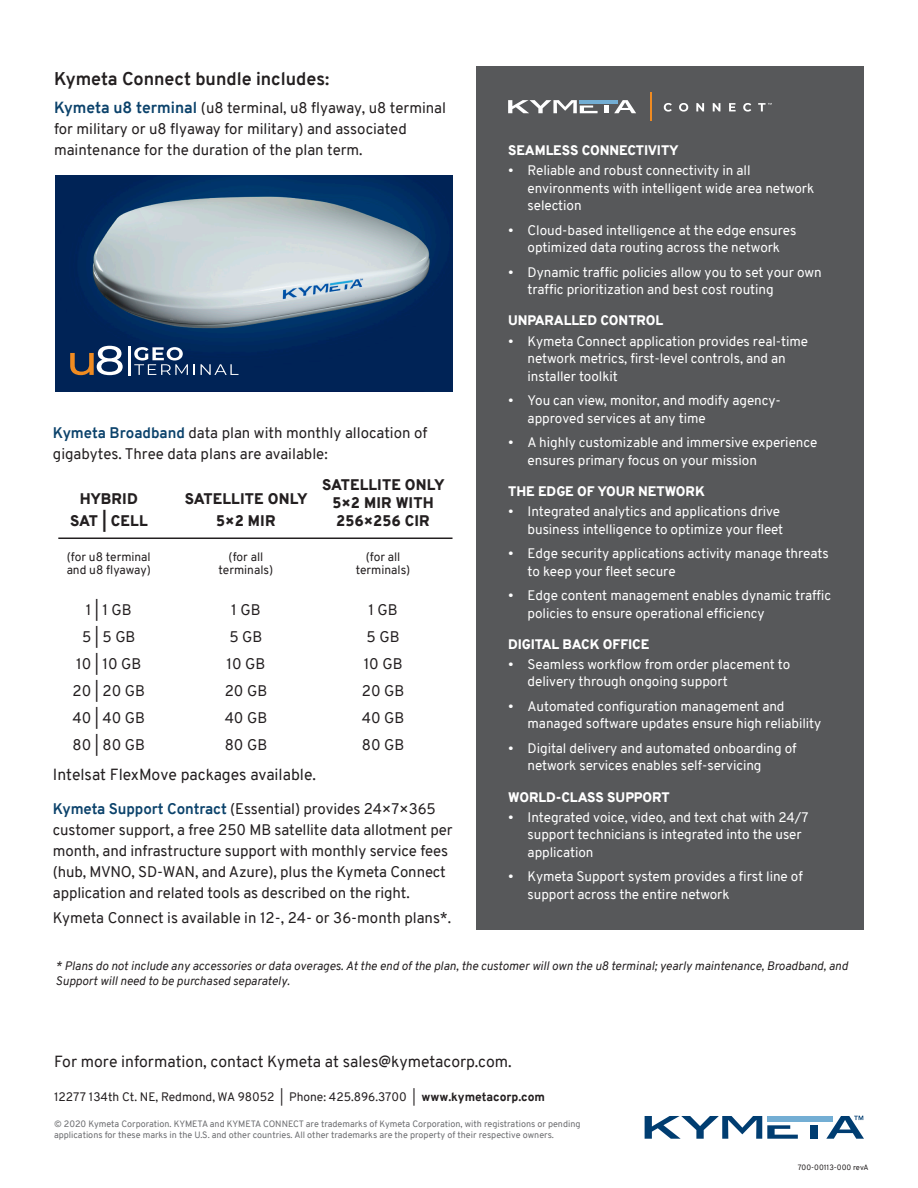
<style>
.page{position:relative;width:918px;height:1188px;background:#fff}
.page>*{position:absolute;margin:0;border:0;box-sizing:border-box;transform-origin:0 0}
.t1{font:700 18px "Overpass";color:#231f20}
.t2{font:15.75px "Overpass";color:#231f20}
.t3{font:15px/27px "Overpass";letter-spacing:-.005em;color:#231f20}
.t4{font:900 15px/21.5px "Overpass";letter-spacing:.01em;color:#231f20;text-align:center}
.t5{font:13.5px/17.7px "Overpass";letter-spacing:-.005em;color:#fff}
.t6{font:900 13.5px "Overpass";letter-spacing:-.005em;color:#fff}
.t7{font:italic 12px/15px "Overpass";color:#231f20}
.t8{font:12px/13.5px "Overpass";color:#231f20;text-align:center}
.t9{font:9px/10.8px "Overpass";color:#6c6d70}
.t10{font:7.5px "Overpass";color:#231f20}
.s1{font-weight:700;font-size:15.75px;color:#0b426b}
.s2{font-weight:700;color:#0b426b}
.s3{font-weight:800}
</style>
<div class="page">
<div style="left:476px;top:66px;width:388px;height:864px;background:#57585a"></div>
<svg style="left:645px;top:1116px;width:153px;height:23px"></svg>
<div style="left:810px;top:1125px;width:8px;height:14px;background:#003d71"></div>
<div style="left:767px;top:1116px;width:66px;height:6px;background:#73aed4"></div>
<svg style="left:826px;top:1116px;width:38px;height:23px"></svg>
<hr style="left:58px;top:538px;width:395px;height:1px;background:#231f20">
<img style="left:56px;top:176px;width:397px;height:215px">
<svg style="left:201px;top:364px;width:38px;height:11px"></svg>
<svg style="left:70px;top:346px;width:53px;height:29px"></svg>
<hr style="left:129px;top:347px;width:2px;height:29px;background:#fff">
<svg style="left:134px;top:347px;width:54px;height:28px;background:#4a6387"></svg>
<svg style="left:508px;top:100px;width:90px;height:13px"></svg>
<svg style="left:605px;top:100px;width:31px;height:13px"></svg>
<hr style="left:579px;top:100px;width:39px;height:3px;background:#73aed4">
<svg style="left:651px;top:92px;width:1px;height:28px"></svg>
<svg style="left:664px;top:103px;width:8px;height:9px"></svg>
<svg style="left:679px;top:103px;width:9px;height:9px"></svg>
<svg style="left:696px;top:103px;width:8px;height:8px"></svg>
<svg style="left:713px;top:103px;width:7px;height:8px"></svg>
<svg style="left:729px;top:103px;width:7px;height:8px"></svg>
<svg style="left:743px;top:103px;width:8px;height:9px"></svg>
<svg style="left:758px;top:103px;width:14px;height:8px"></svg>
<h1 class="t1" style="left:54px;top:66px;width:277px">Kymeta Connect bundle includes:</h1>
<p class="t3" style="left:54px;top:97px;width:394px;line-height:21px"><span class="s1">Kymeta u8 terminal</span> (u8 terminal, u8 flyaway, u8 terminal for military or u8 flyaway for military) and associated maintenance for the duration of the plan term.</p>
<p class="t3" style="left:53px;top:423px;width:376px;line-height:21px"><span class="s2">Kymeta Broadband</span> data plan with monthly allocation of gigabytes. Three data plans are available:</p>
<p class="t4" style="left:70px;top:488px;width:79px">HYBRID<br>SAT | CELL</p>
<p class="t8" style="left:67px;top:550px;width:86px;text-align:left">(for u8 terminal and u8 flyaway)</p>
<p class="t3" style="left:72px;top:596px;width:74px;text-align:center">1 | 1 GB<br>5 | 5 GB<br>10 | 10 GB<br>20 | 20 GB<br>40 | 40 GB<br>80 | 80 GB</p>
<p class="t4" style="left:185px;top:488px;width:124px">SATELLITE ONLY<br>5×2 MIR</p>
<p class="t8" style="left:219px;top:550px;width:56px">(for all terminals)</p>
<p class="t3" style="left:225px;top:596px;width:44px;text-align:center">1 GB<br>5 GB<br>10 GB<br>20 GB<br>40 GB<br>80 GB</p>
<p class="t4" style="left:322px;top:476px;width:124px;line-height:18px">SATELLITE ONLY<br>5×2 MIR WITH<br>256×256 CIR</p>
<p class="t8" style="left:356px;top:550px;width:56px">(for all terminals)</p>
<p class="t3" style="left:362px;top:596px;width:44px;text-align:center">1 GB<br>5 GB<br>10 GB<br>20 GB<br>40 GB<br>80 GB</p>
<p class="t2" style="left:53px;top:763px;width:265px">Intelsat FlexMove packages available.</p>
<p class="t3" style="left:53px;top:799px;width:401px;line-height:21px"><span class="s2">Kymeta Support Contract</span> (Essential) provides 24×7×365 customer support, a free 250 MB satellite data allotment per month, and infrastructure support with monthly service fees (hub, MVNO, SD-WAN, and Azure), plus the Kymeta Connect application and related tools as described on the right.</p>
<p class="t3" style="left:53px;top:904px;width:400px">Kymeta Connect is available in 12-, 24- or 36-month plans*.</p>
<p class="t6" style="left:508px;top:141px;width:172px">SEAMLESS CONNECTIVITY</p>
<p class="t5" style="left:528px;top:162px;width:288px;text-indent:-19px">• Reliable and robust connectivity in all environments with intelligent wide area network selection</p>
<p class="t5" style="left:508px;top:221px;width:290px;text-align:center">• Cloud-based intelligence at the edge ensures optimized data routing across the network</p>
<p class="t5" style="left:528px;top:263px;width:296px;text-indent:-19px">• Dynamic traffic policies allow you to set your own traffic prioritization and best cost routing</p>
<p class="t6" style="left:508px;top:311px;width:156px">UNPARALLED CONTROL</p>
<p class="t5" style="left:528px;top:332px;width:282px;text-indent:-19px">• Kymeta Connect application provides real-time network metrics, first-level controls, and an installer toolkit</p>
<p class="t5" style="left:528px;top:392px;width:255px;text-indent:-19px">• You can view, monitor, and modify agency&shy;approved services at any time</p>
<p class="t5" style="left:528px;top:434px;width:291px;text-indent:-19px">• A highly customizable and immersive experience ensures primary focus on your mission</p>
<p class="t6" style="left:508px;top:482px;width:198px">THE EDGE OF YOUR NETWORK</p>
<p class="t5" style="left:508px;top:503px;width:277px;text-align:right">• Integrated analytics and applications drive business intelligence to optimize your fleet</p>
<p class="t5" style="left:528px;top:545px;width:303px;text-indent:-19px">• Edge security applications activity manage threats to keep your fleet secure</p>
<p class="t5" style="left:528px;top:587px;width:305px;text-indent:-19px">• Edge content management enables dynamic traffic policies to ensure operational efficiency</p>
<p class="t6" style="left:508px;top:634px;width:143px">DIGITAL BACK OFFICE</p>
<p class="t5" style="left:528px;top:655px;width:264px;text-indent:-19px">• Seamless workflow from order placement to delivery through ongoing support</p>
<p class="t5" style="left:528px;top:697px;width:295px;text-indent:-19px">• Automated configuration management and managed software updates ensure high reliability</p>
<p class="t5" style="left:528px;top:739px;width:271px;text-indent:-19px">• Digital delivery and automated onboarding of network services enables self-servicing</p>
<p class="t6" style="left:508px;top:787px;width:163px">WORLD-CLASS SUPPORT</p>
<p class="t5" style="left:528px;top:808px;width:282px;text-indent:-19px">• Integrated voice, video, and text chat with 24/7 support technicians is integrated into the user application</p>
<p class="t5" style="left:528px;top:868px;width:277px;text-indent:-19px">• Kymeta Support system provides a first line of support across the entire network</p>
<p class="t7" style="left:56px;top:958px;width:794px">* Plans do not include any accessories or data overages. At the end of the plan, the customer will own the u8 terminal; yearly maintenance, Broadband, and<br>Support will need to be purchased separately.</p>
<p class="t2" style="left:54px;top:1050px;width:459px">For more information, contact Kymeta at sales@kymetacorp.com.</p>
<p class="t8" style="left:54px;top:1090px;width:493px">12277 134th Ct. NE, Redmond, WA 98052 | Phone: 425.896.3700 | <span class="s3">www.kymetacorp.com</span></p>
<p class="t9" style="left:54px;top:1119px;width:528px">© 2020 Kymeta Corporation. KYMETA and KYMETA CONNECT are trademarks of Kymeta Corporation, with registrations or pending applications for these marks in the U.S. and other countries. All other trademarks are the property of their respective owners.</p>
<p class="t10" style="left:798px;top:1162px;width:72px">700-00113-000 revA</p>
</div>
